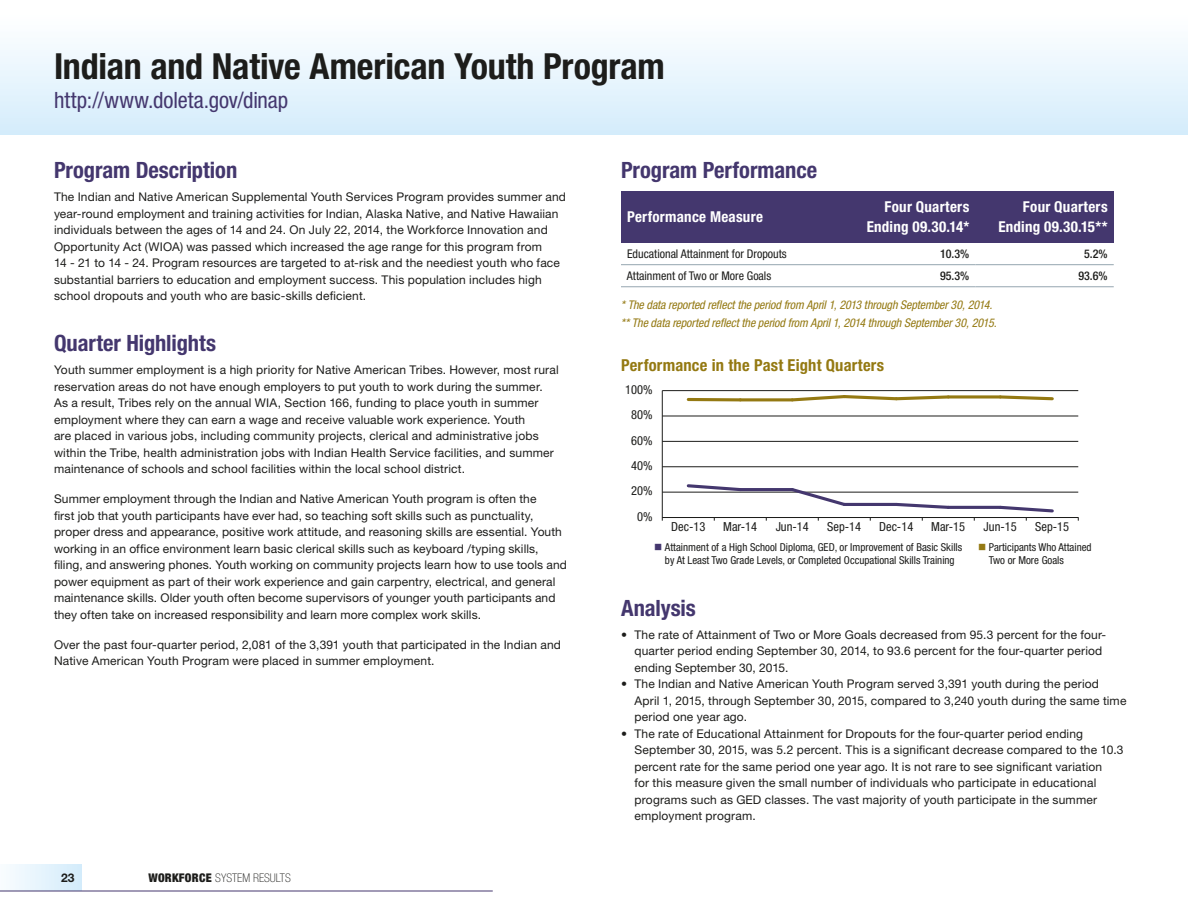
<style>
.page{position:relative;width:1188px;height:918px;background:#fff}
.page>*{position:absolute;margin:0;border:0;box-sizing:border-box;transform-origin:0 0}
.t1{font:700 condensed 36px "Helvetica Neue LT Pro";letter-spacing:-.005em;color:#1d1d1b}
.t2{font:700 condensed 22.5px "Helvetica Neue LT Pro";letter-spacing:-.005em;color:#44376e}
.t3{font:condensed 22.5px "Helvetica Neue LT Pro";letter-spacing:-.005em;color:#44376e}
.t4{font:700 condensed 16.5px "Helvetica Neue LT Pro";letter-spacing:.015em;color:#947912}
.t5{font:700 condensed 15px/19.5px "Helvetica Neue LT Pro";letter-spacing:.015em;color:#fff;text-align:right}
.t6{font:condensed 12.45px/25.3px "Helvetica Neue LT Pro";color:#1d1d1b;text-align:right}
.t7{font:12px/16.5px "Helvetica Neue LT Pro";letter-spacing:.01em;color:#1d1d1b}
.t8{font:italic condensed 12px/18.3px "Helvetica Neue LT Pro";letter-spacing:-.005em;color:#947912}
.t9{font:condensed 12px "Helvetica Neue LT Pro";color:#1d1d1b}
.t10{font:100 condensed 12px "Helvetica Neue LT Pro";color:#1d1d1b}
.t11{font:500 condensed 12px "Helvetica Neue LT Pro";color:#1d1d1b}
.t12{font:700 12px "Helvetica Neue LT Pro";color:#1d1d1b}
.t13{font:condensed 10.95px "Helvetica Neue LT Pro";color:#1d1d1b}
.s1{font-weight:900}
.s2{color:#44376e}
.s3{color:#947912}
</style>
<div class="page">
<div style="left:0;top:0;width:1188px;height:135px;background:linear-gradient(to bottom,#fff,#d4ecfb)"></div>
<hr style="left:621px;top:264px;width:216px;height:1px;background:#95a6b0">
<hr style="left:837px;top:264px;width:138px;height:1px;background:#95a6b0">
<hr style="left:975px;top:264px;width:139px;height:1px;background:#95a6b0">
<hr style="left:621px;top:286px;width:216px;height:1px;background:#95a6b0">
<hr style="left:837px;top:286px;width:138px;height:1px;background:#95a6b0">
<hr style="left:975px;top:286px;width:139px;height:1px;background:#95a6b0">
<hr style="left:662px;top:391px;width:1px;height:127px;background:#1d1d1b">
<hr style="left:662px;top:517px;width:416px;height:1px;background:#1d1d1b">
<hr style="left:662px;top:492px;width:416px;height:1px;background:#1d1d1b">
<hr style="left:662px;top:467px;width:416px;height:1px;background:#1d1d1b">
<hr style="left:662px;top:441px;width:416px;height:1px;background:#1d1d1b">
<hr style="left:662px;top:416px;width:416px;height:1px;background:#1d1d1b">
<hr style="left:662px;top:390px;width:416px;height:1px;background:#1d1d1b">
<hr style="left:688px;top:398px;width:52px;height:3px;background:#947912">
<hr style="left:740px;top:398px;width:52px;height:3px;background:#947912">
<svg style="left:789px;top:395px;width:159px;height:7px"></svg>
<svg style="left:948px;top:395px;width:49px;height:4px"></svg>
<svg style="left:997px;top:395px;width:57px;height:6px"></svg>
<svg style="left:685px;top:484px;width:59px;height:9px"></svg>
<hr style="left:740px;top:488px;width:52px;height:3px;background:#44376e">
<svg style="left:788px;top:488px;width:60px;height:18px"></svg>
<hr style="left:844px;top:503px;width:52px;height:3px;background:#44376e">
<svg style="left:893px;top:502px;width:59px;height:7px"></svg>
<hr style="left:948px;top:506px;width:52px;height:3px;background:#44376e">
<svg style="left:997px;top:505px;width:57px;height:16px"></svg>
<div style="left:621px;top:191px;width:216px;height:52px;background:#44376e"></div>
<div style="left:837px;top:191px;width:138px;height:52px;background:#44376e"></div>
<div style="left:975px;top:191px;width:139px;height:52px;background:#44376e"></div>
<div style="left:0;top:864px;width:81px;height:27px;background:linear-gradient(to right,#f9fdff,#d4ecfb)"></div>
<hr style="left:0;top:891px;width:493px;height:1px;background:#44376e">
<h2 class="t1" style="left:54px;top:44px;width:612px">Indian and Native American Youth Program</h2>
<p class="t3" style="left:54px;top:87px;width:236px">http://www.doleta.gov/dinap</p>
<h3 class="t2" style="left:54px;top:156px;width:185px">Program Description</h3>
<p class="t7" style="left:54px;top:189px;width:513px">The Indian and Native American Supplemental Youth Services Program provides summer and year-round employment and training activities for Indian, Alaska Native, and Native Hawaiian individuals between the ages of 14 and 24. On July 22, 2014, the Workforce Innovation and Opportunity Act (WIOA) was passed which increased the age range for this program from<br>14 - 21 to 14 - 24. Program resources are targeted to at-risk and the neediest youth who face substantial barriers to education and employment success. This population includes high school dropouts and youth who are basic-skills deficient.</p>
<h3 class="t2" style="left:54px;top:329px;width:164px">Quarter Highlights</h3>
<p class="t7" style="left:54px;top:362px;width:506px">Youth summer employment is a high priority for Native American Tribes. However, most rural reservation areas do not have enough employers to put youth to work during the summer.<br>As a result, Tribes rely on the annual WIA, Section 166, funding to place youth in summer employment where they can earn a wage and receive valuable work experience. Youth<br>are placed in various jobs, including community projects, clerical and administrative jobs within the Tribe, health administration jobs with Indian Health Service facilities, and summer maintenance of schools and school facilities within the local school district.</p>
<p class="t7" style="left:54px;top:491px;width:514px">Summer employment through the Indian and Native American Youth program is often the<br>first job that youth participants have ever had, so teaching soft skills such as punctuality, proper dress and appearance, positive work attitude, and reasoning skills are essential. Youth working in an office environment learn basic clerical skills such as keyboard /typing skills, filing, and answering phones. Youth working on community projects learn how to use tools and power equipment as part of their work experience and gain carpentry, electrical, and general maintenance skills. Older youth often become supervisors of younger youth participants and they often take on increased responsibility and learn more complex work skills.</p>
<p class="t7" style="left:54px;top:636px;width:509px">Over the past four-quarter period, 2,081 of the 3,391 youth that participated in the Indian and<br>Native American Youth Program were placed in summer employment.</p>
<p class="t12" style="left:61px;top:870px;width:15px">23</p>
<p class="t10" style="left:148px;top:871px;width:144px"><span class="s1">WORKFORCE</span> SYSTEM RESULTS</p>
<h3 class="t2" style="left:621px;top:156px;width:198px">Program Performance</h3>
<p class="t5" style="left:627px;top:207px;width:137px">Performance Measure</p>
<p class="t5" style="left:867px;top:197px;width:104px">Four Quarters<br>Ending 09.30.14*</p>
<p class="t5" style="left:998px;top:197px;width:111px">Four Quarters<br>Ending 09.30.15**</p>
<p class="t9" style="left:627px;top:247px;width:161px">Educational Attainment for Dropouts</p>
<p class="t11" style="left:940px;top:247px;width:31px">10.3%</p>
<p class="t11" style="left:1084px;top:247px;width:25px">5.2%</p>
<p class="t9" style="left:627px;top:269px;width:146px">Attainment of Two or More Goals</p>
<p class="t11" style="left:940px;top:269px;width:31px">95.3%</p>
<p class="t11" style="left:1078px;top:269px;width:31px">93.6%</p>
<p class="t8" style="left:621px;top:296px;width:377px">* The data reported reflect the period from April 1, 2013 through September 30, 2014. ** The data reported reflect the period from April 1, 2014 through September 30, 2015.</p>
<h4 class="t4" style="left:621px;top:355px;width:265px">Performance in the Past Eight Quarters</h4>
<p class="t6" style="left:625px;top:377px;width:29px">100%<br>80%<br>60%<br>40%<br>20%<br>0%</p>
<p class="t6" style="left:671px;top:513px;width:36px">Dec-13</p>
<p class="t6" style="left:723px;top:513px;width:35px">Mar-14</p>
<p class="t6" style="left:776px;top:513px;width:35px">Jun-14</p>
<p class="t6" style="left:827px;top:513px;width:35px">Sep-14</p>
<p class="t6" style="left:879px;top:513px;width:36px">Dec-14</p>
<p class="t6" style="left:931px;top:513px;width:35px">Mar-15</p>
<p class="t6" style="left:984px;top:513px;width:35px">Jun-15</p>
<p class="t6" style="left:1035px;top:513px;width:35px">Sep-15</p>
<p class="t13" style="left:654px;top:541px;width:310px"><span class="s2">■</span> Attainment of a High School Diploma, GED, or Improvement of Basic Skills</p>
<p class="t13" style="left:978px;top:541px;width:115px"><span class="s3">■</span> Participants Who Attained</p>
<p class="t13" style="left:665px;top:554px;width:291px">by At Least Two Grade Levels, or Completed Occupational Skills Training</p>
<p class="t13" style="left:989px;top:554px;width:76px">Two or More Goals</p>
<h3 class="t2" style="left:621px;top:594px;width:76px">Analysis</h3>
<p class="t7" style="left:634px;top:626px;width:473px;text-indent:-14px">• The rate of Attainment of Two or More Goals decreased from 95.3 percent for the four&shy;quarter period ending September 30, 2014, to 93.6 percent for the four-quarter period ending September 30, 2015.</p>
<p class="t7" style="left:634px;top:676px;width:493px;text-indent:-14px">• The Indian and Native American Youth Program served 3,391 youth during the period<br>April 1, 2015, through September 30, 2015, compared to 3,240 youth during the same time period one year ago.</p>
<p class="t7" style="left:634px;top:725px;width:491px;text-indent:-14px">• The rate of Educational Attainment for Dropouts for the four-quarter period ending September 30, 2015, was 5.2 percent. This is a significant decrease compared to the 10.3 percent rate for the same period one year ago. It is not rare to see significant variation<br>for this measure given the small number of individuals who participate in educational programs such as GED classes. The vast majority of youth participate in the summer employment program.</p>
</div>
